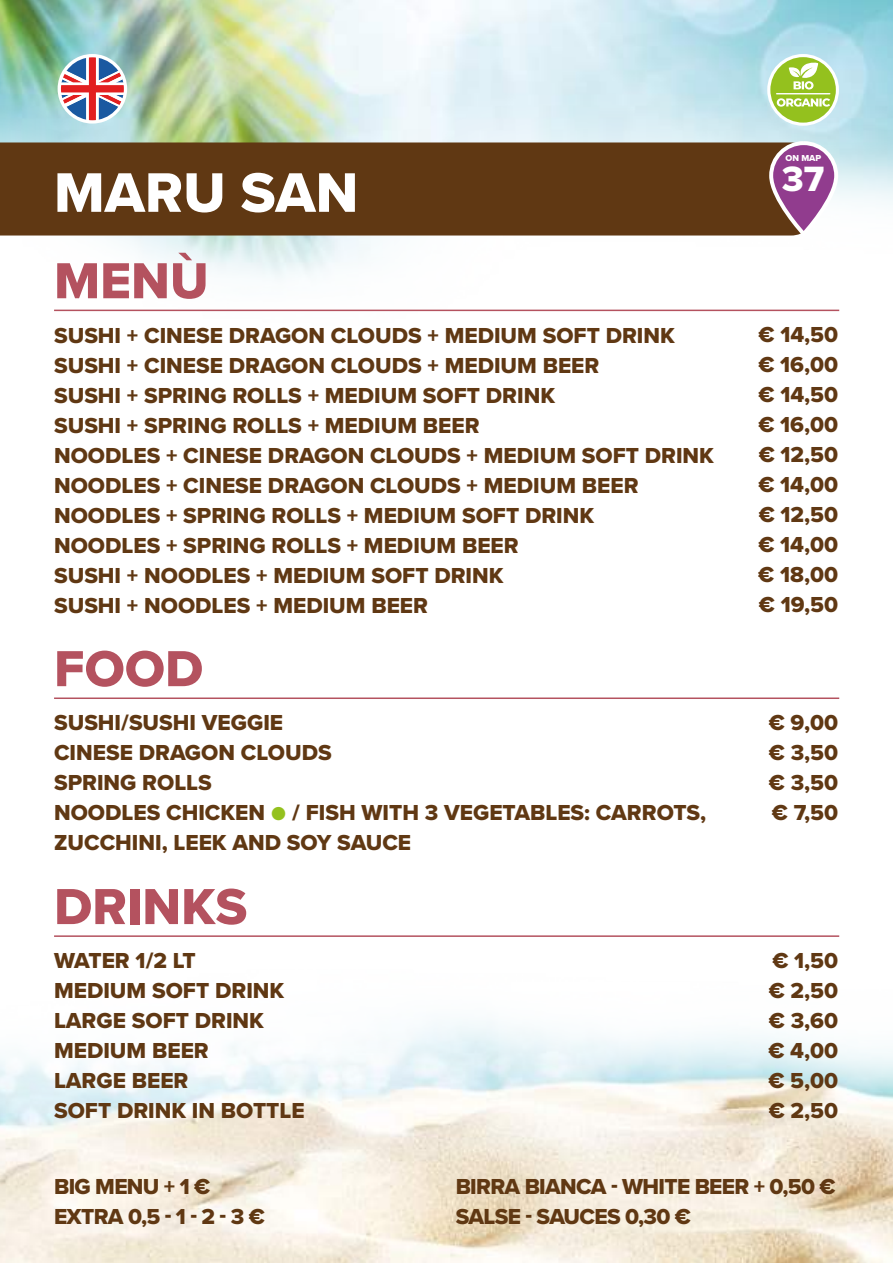
<style>
.page{position:relative;width:893px;height:1263px;background:#fff}
.page>*{position:absolute;margin:0;border:0;box-sizing:border-box;transform-origin:0 0}
.t1{font:57.75px "Proxima Nova Extrabld";color:#fff}
.t2{font:52.5px "Proxima Nova Extrabld";color:#b4525f}
.t3{font:36.45px "Proxima Nova Extrabld";color:#fff}
.t4{font:22.5px/30px "Proxima Nova Extrabld";color:#603813}
.t5{font:22.5px/30px "Proxima Nova Extrabld";letter-spacing:-.03em;color:#603813}
.t6{font:9px "Proxima Nova Extrabld";color:#fff}
.s1{color:#94c11e}
</style>
<div class="page">
<img style="left:0;top:0;width:893px;height:312px">
<img style="left:0;top:935px;width:893px;height:328px">
<div style="left:0;top:142px;width:792px;height:93px;background:#603813"></div>
<svg style="left:769px;top:141px;width:69px;height:95px;fill:#913c8e"></svg>
<div style="left:769px;top:56px;width:68px;height:68px;background:#94c11e;border-radius:50%"></div>
<div style="left:767px;top:54px;width:72px;height:72px;border:3px solid #fff;border-radius:50%"></div>
<svg style="left:777px;top:98px;width:53px;height:9px"></svg>
<svg style="left:789px;top:62px;width:29px;height:28px"></svg>
<hr style="left:777px;top:93px;width:53px;height:1px;background:#fff">
<hr style="left:54px;top:310px;width:785px;height:1px;background:#b4525f">
<hr style="left:54px;top:697px;width:785px;height:2px;background:#b4525f">
<hr style="left:54px;top:935px;width:785px;height:2px;background:#b4525f">
<svg style="left:58px;top:54px;width:69px;height:70px"></svg>
<p class="t6" style="left:786px;top:151px;width:37px">ON MAP</p>
<h1 class="t1" style="left:54px;top:149px;width:306px">MARU SAN</h1>
<h3 class="t3" style="left:782px;top:151px;width:44px">37</h3>
<h2 class="t2" style="left:54px;top:242px;width:156px">MENÙ</h2>
<p class="t4" style="left:54px;top:320px;width:661px">SUSHI + CINESE DRAGON CLOUDS + MEDIUM SOFT DRINK SUSHI + CINESE DRAGON CLOUDS + MEDIUM BEER<br>SUSHI + SPRING ROLLS + MEDIUM SOFT DRINK<br>SUSHI + SPRING ROLLS + MEDIUM BEER<br>NOODLES + CINESE DRAGON CLOUDS + MEDIUM SOFT DRINK NOODLES + CINESE DRAGON CLOUDS + MEDIUM BEER NOODLES + SPRING ROLLS + MEDIUM SOFT DRINK<br>NOODLES + SPRING ROLLS + MEDIUM BEER<br>SUSHI + NOODLES + MEDIUM SOFT DRINK<br>SUSHI + NOODLES + MEDIUM BEER</p>
<h2 class="t2" style="left:54px;top:629px;width:151px">FOOD</h2>
<p class="t4" style="left:54px;top:708px;width:654px">SUSHI/SUSHI VEGGIE<br>CINESE DRAGON CLOUDS<br>SPRING ROLLS<br>NOODLES CHICKEN <span class="s1">●</span> / FISH WITH 3 VEGETABLES: CARROTS,<br>ZUCCHINI, LEEK AND SOY SAUCE</p>
<h2 class="t2" style="left:54px;top:867px;width:195px">DRINKS</h2>
<p class="t4" style="left:54px;top:945px;width:252px">WATER 1/2 LT<br>MEDIUM SOFT DRINK<br>LARGE SOFT DRINK<br>MEDIUM BEER<br>LARGE BEER<br>SOFT DRINK IN BOTTLE</p>
<p class="t4" style="left:758px;top:320px;width:81px;text-align:justify">€ 14,50 € 16,00 € 14,50 € 16,00 € 12,50 € 14,00 € 12,50 € 14,00 € 18,00 € 19,50</p>
<p class="t4" style="left:769px;top:707px;width:71px;text-align:justify">€ 9,00 € 3,50 € 3,50 € 7,50</p>
<p class="t4" style="left:768px;top:945px;width:71px;text-align:justify">€ 1,50 € 2,50 € 3,60 € 4,00 € 5,00 € 2,50</p>
<p class="t5" style="left:54px;top:1171px;width:212px">BIG MENU + 1 €<br>EXTRA 0,5 - 1 - 2 - 3 €</p>
<p class="t5" style="left:456px;top:1171px;width:382px">BIRRA BIANCA - WHITE BEER + 0,50 €<br>SALSE - SAUCES 0,30 €</p>
</div>
